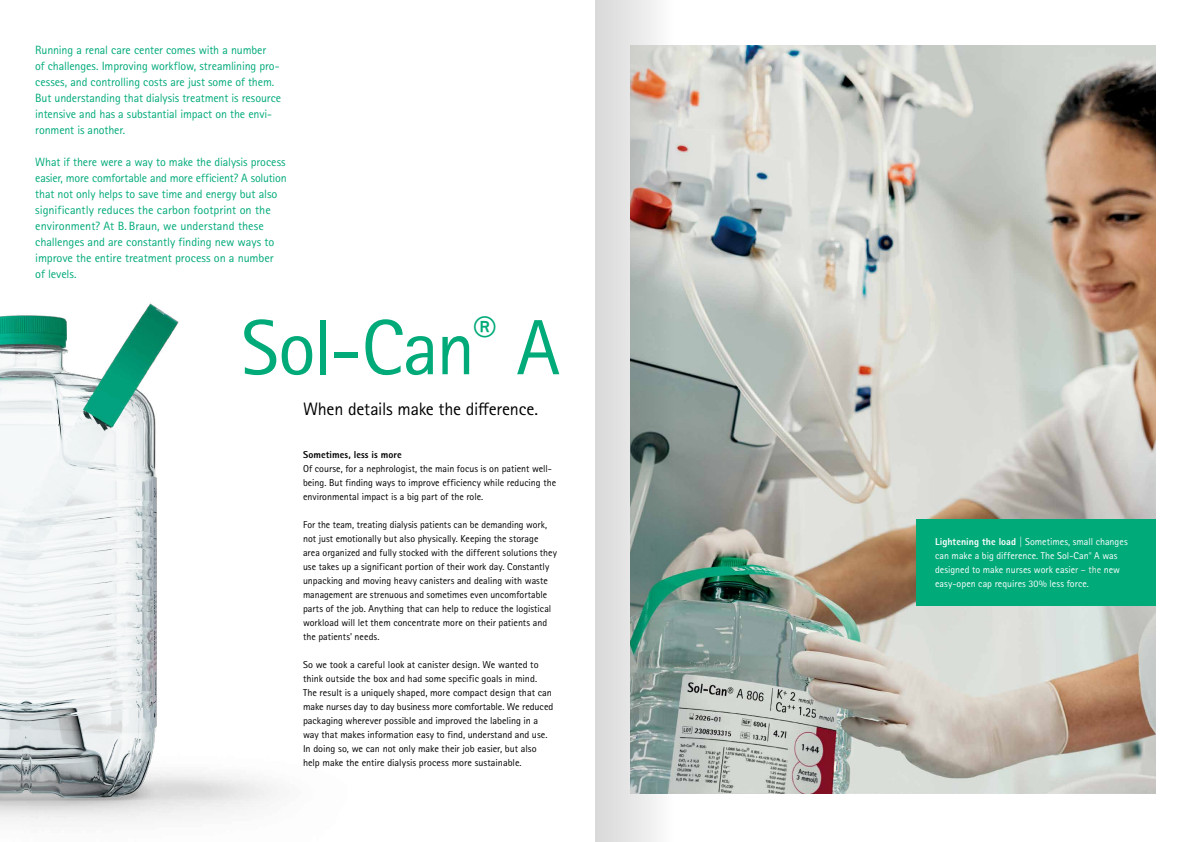
<style>
.page{position:relative;width:1191px;height:842px;background:#fff}
.page>*{position:absolute;margin:0;border:0;box-sizing:border-box;transform-origin:0 0}
.t1{font:78.4px "Rotis Sans Serif Pro";letter-spacing:-.02em;color:#00aa79}
.t2{font:18px "Rotis Sans Serif Pro";letter-spacing:-.01em;color:#000}
.t3{font:12px/16px "Rotis Sans Serif Pro";letter-spacing:-.01em;color:#00aa79}
.t4{font:10px/14px "Rotis Sans Serif Pro";color:#000}
.t5{font:10px/14px "Rotis Sans Serif Pro";color:#fff}
.t6{font:800 10px "Rotis Sans Serif Pro";letter-spacing:.005em;color:#000}
.s1{font-weight:800}
.s2{color:#f0ede9}
</style>
<div class="page">
<img style="left:677px;top:45px;width:478px;height:748px">
<div style="left:916px;top:519px;width:239px;height:87px;background:#00aa79"></div>
<img style="left:0;top:303px;width:278px;height:518px">
<svg style="left:595px;top:0;width:82px;height:842px;background:#babfbc"></svg>
<p class="t3" style="left:35px;top:42px;width:247px">Running a renal care center comes with a number<br>of challenges. Improving workflow, streamlining pro&shy;cesses, and controlling costs are just some of them.<br>But understanding that dialysis treatment is resource intensive and has a substantial impact on the envi&shy;ronment is another.</p>
<p class="t3" style="left:35px;top:154px;width:253px">What if there were a way to make the dialysis process easier, more comfortable and more efficient? A solution that not only helps to save time and energy but also significantly reduces the carbon footprint on the environment? At B. Braun, we understand these challenges and are constantly finding new ways to improve the entire treatment process on a number<br>of levels.</p>
<h1 class="t1" style="left:241px;top:301px;width:320px">Sol-Can<sup>®</sup> A</h1>
<h2 class="t2" style="left:303px;top:399px;width:236px">When details make the difference.</h2>
<p class="t6" style="left:303px;top:448px;width:100px">Sometimes, less is more</p>
<p class="t4" style="left:303px;top:461px;width:254px">Of course, for a nephrologist, the main focus is on patient well&shy;being. But finding ways to improve efficiency while reducing the environmental impact is a big part of the role.</p>
<p class="t4" style="left:303px;top:517px;width:255px">For the team, treating dialysis patients can be demanding work, not just emotionally but also physically. Keeping the storage area organized and fully stocked with the different solutions they use takes up a significant portion of their work day. Constantly unpacking and moving heavy canisters and dealing with waste management are strenuous and sometimes even uncomfortable parts of the job. Anything that can help to reduce the logistical workload will let them concentrate more on their patients and the patients' needs.</p>
<p class="t4" style="left:303px;top:657px;width:252px">So we took a careful look at canister design. We wanted to think outside the box and had some specific goals in mind.<br>The result is a uniquely shaped, more compact design that can make nurses day to day business more comfortable. We reduced packaging wherever possible and improved the labeling in a way that makes information easy to find, understand and use.<br>In doing so, we can not only make their job easier, but also help make the entire dialysis process more sustainable.</p>
<p class="t5" style="left:935px;top:535px;width:194px"><span class="s1">Lightening the load</span> | Sometimes, small changes can make a big difference. The Sol-Can<sup>®</sup> A was designed to make nurses work easie<span class="s2">r – the</span> new easy-open cap requires 30% less force.</p>
</div>
